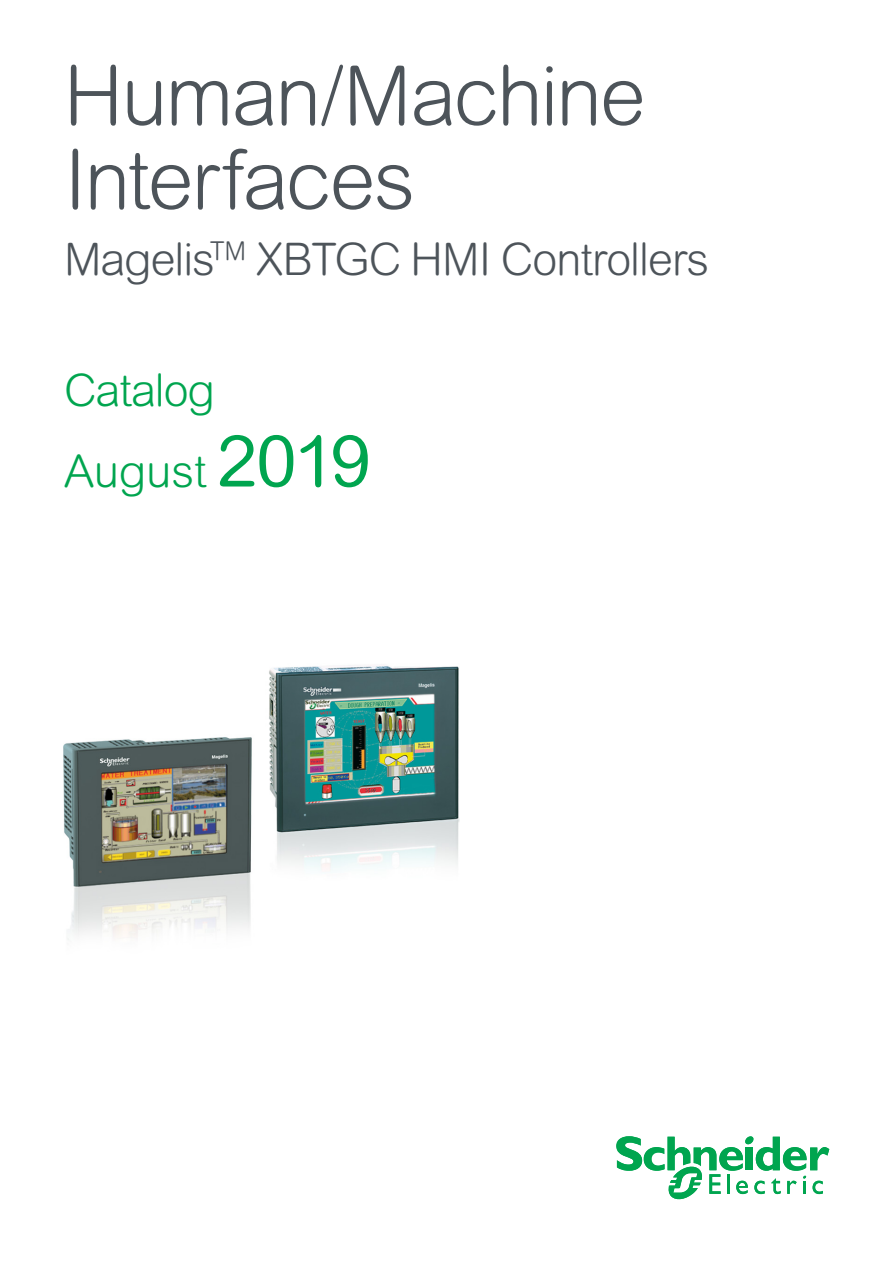
<style>
.page{position:relative;width:893px;height:1263px;background:#fff}
.page>*{position:absolute;margin:0;border:0;box-sizing:border-box;transform-origin:0 0}
._1_title__55_Light{font:300 82.5px/84px "Arial Rounded MT Pro";letter-spacing:-.025em;color:#4d545a}
._1_Catalog___Month{font:300 45px "Arial Rounded MT Pro";letter-spacing:-.02em;color:#4d545a}
._1_Catalog___Month-2{font:300 45px/80.4px "Arial Rounded MT Pro";letter-spacing:-.02em;color:#00a54f}
.s1{font-weight:400;font-size:72px}
</style>
<div class="page">
<img style="left:64px;top:665px;width:396px;height:275px">
<svg style="left:616px;top:1136px;width:213px;height:64px"></svg>
<p class="_1_title__55_Light" style="left:64px;top:57px;width:583px">Human/Machine<br>Interfaces</p>
<p class="_1_Catalog___Month" style="left:64px;top:233px;width:646px">Magelis<sup>TM</sup> XBTGC HMI Controllers</p>
<p class="_1_Catalog___Month-2" style="left:64px;top:352px;width:308px">Catalog<br>August <span class="s1">2019</span></p>
</div>
